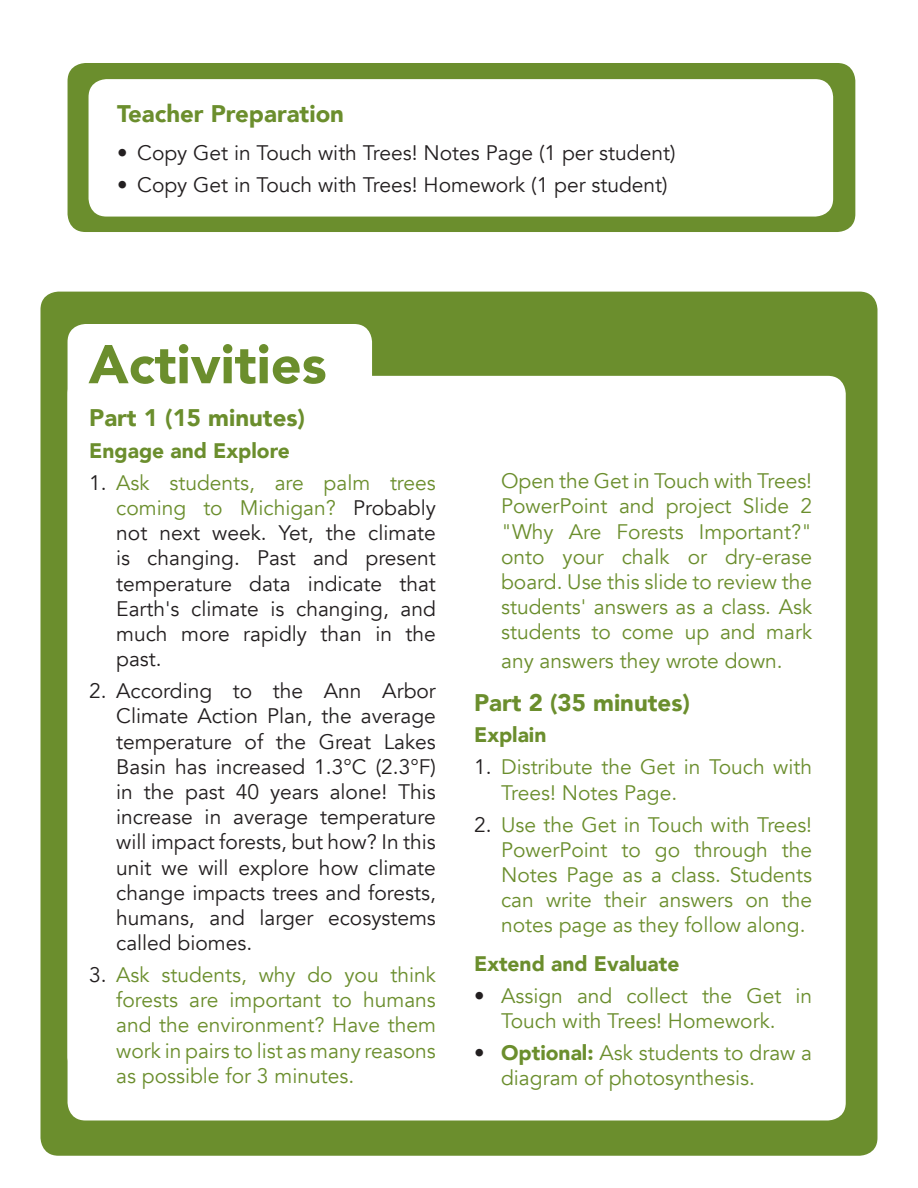
<style>
.page{position:relative;width:918px;height:1188px;background:#fff}
.page>*{position:absolute;margin:0;border:0;box-sizing:border-box;transform-origin:0 0}
.t1{font:900 54px "Avenir";color:#6b8e2d}
.t2{font:900 24px "Avenir";color:#6b8e2d}
.t3{font:21px/25.2px "Avenir";color:#6b8e2d;text-align:justify}
.t4{font:21px/25.2px "Avenir";color:#231f20;text-align:justify}
.t5{font:900 21px "Avenir";color:#6b8e2d}
.s1{color:#6b8e2d}
.s2{color:#231f20}
.s3{font-weight:900;color:#231f20}
.s4{font-weight:900}
</style>
<div class="page">
<div style="left:68px;top:63px;width:787px;height:169px;background:#6b8e2d;border-radius:18px"></div>
<div style="left:40px;top:292px;width:837px;height:864px;background:#6b8e2d;border-radius:18px"></div>
<div style="left:68px;top:376px;width:778px;height:744px;background:#fff;border-radius:18px"></div>
<div style="left:68px;top:324px;width:304px;height:751px;background:#fff;border-radius:18px"></div>
<div style="left:89px;top:79px;width:744px;height:138px;background:#fff;border-radius:18px"></div>
<p class="t2" style="left:117px;top:98px;width:229px">Teacher Preparation</p>
<p class="t4" style="left:117px;top:141px;width:560px">• Copy Get in Touch with Trees! Notes Page (1 per student)</p>
<p class="t4" style="left:117px;top:173px;width:552px">• Copy Get in Touch with Trees! Homework (1 per student)</p>
<h1 class="t1" style="left:89px;top:329px;width:240px">Activities</h1>
<p class="t2" style="left:89px;top:402px;width:217px">Part 1 (15 minutes)</p>
<p class="t5" style="left:89px;top:437px;width:202px">Engage and Explore</p>
<p class="t4" style="left:116px;top:470px;width:321px;text-indent:-27px">1. <span class="s1">Ask students, are palm trees coming to Michigan?</span> Probably not next week. Yet, the climate is changing. Past and present temperature data indicate that Earth's climate is changing, and much more rapidly than in the past.</p>
<p class="t4" style="left:116px;top:679px;width:321px;text-indent:-27px">2. According to the Ann Arbor Climate Action Plan, the average temperature of the Great Lakes Basin has increased 1.3°C (2.3°F) in the past 40 years alone! This increase in average temperature will impact forests, but how? In this unit we will explore how climate change impacts trees and forests, humans, and larger ecosystems called biomes.</p>
<p class="t3" style="left:116px;top:963px;width:321px;text-indent:-27px"><span class="s2">3.</span> Ask students, why do you think forests are important to humans and the environment? Have them work in pairs to list as many reasons as possible for 3 minutes.</p>
<p class="t3" style="left:501px;top:469px;width:313px;text-indent:-27px"><span class="s2">4.</span> Open the Get in Touch with Trees!<br>PowerPoint and project Slide 2 "Why Are Forests Important?" onto your chalk or dry-erase board. Use this slide to review the students' answers as a class. Ask students to come up and mark</p>
<p class="t3" style="left:501px;top:649px;width:283px">any answers they wrote down.</p>
<p class="t2" style="left:474px;top:687px;width:217px">Part 2 (35 minutes)</p>
<p class="t5" style="left:474px;top:721px;width:74px">Explain</p>
<p class="t3" style="left:501px;top:755px;width:313px;text-indent:-27px"><span class="s2">1.</span> Distribute the Get in Touch with<br>Trees! Notes Page.</p>
<p class="t3" style="left:501px;top:812px;width:313px;text-indent:-27px"><span class="s2">2.</span> Use the Get in Touch with Trees!<br>PowerPoint to go through the Notes Page as a class. Students can write their answers on the notes page as they follow along.</p>
<p class="t5" style="left:474px;top:950px;width:207px">Extend and Evaluate</p>
<p class="t3" style="left:474px;top:984px;width:340px;text-align:center"><span class="s3">•</span> Assign and collect the Get in<br>Touch with Trees! Homework.</p>
<p class="t3" style="left:501px;top:1041px;width:313px;text-indent:-27px"><span class="s2">•</span> <span class="s4">Optional:</span> Ask students to draw a diagram of photosynthesis.</p>
</div>
